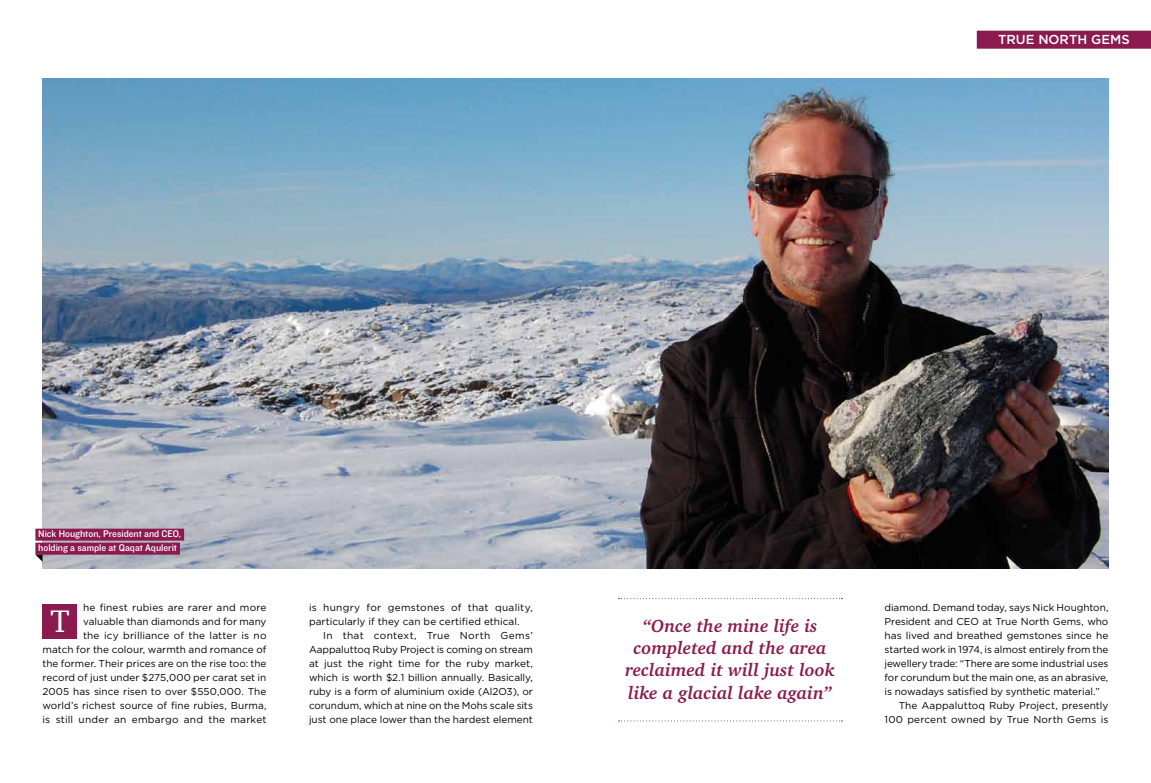
<style>
.page{position:relative;width:1151px;height:783px;background:#fff}
.page>*{position:absolute;margin:0;border:0;box-sizing:border-box;transform-origin:0 0}
.t1{font:32px "Charter IT Cby BT";color:#fff}
.t2{font:italic 700 18px/22px "Charter IT Cby BT";color:#8b1a4f;text-align:center}
.t3{font:500 13px "Gotham";color:#fff}
.t4{font:10px/14px "Gotham";color:#000}
.t5{font:10px/14px "Knockout HTF31 Junior Middlewt";color:#fff}
.t6{font:10px "Gotham";letter-spacing:-.02em;color:#000}
</style>
<div class="page">
<img style="left:43px;top:78px;width:1065px;height:490px">
<div style="left:43px;top:603px;width:34px;height:35px;background:#8b1a4f"></div>
<div style="left:35px;top:528px;width:149px;height:12px;background:#8b1a4f"></div>
<div style="left:35px;top:542px;width:145px;height:12px;background:#8b1a4f"></div>
<svg style="left:35px;top:554px;width:8px;height:7px"></svg>
<div style="left:977px;top:31px;width:174px;height:18px;background:#8b1a4f"></div>
<svg style="left:618px;top:598px;width:224px;height:1px"></svg>
<svg style="left:618px;top:720px;width:224px;height:1px"></svg>
<h3 class="t3" style="left:998px;top:31px;width:133px">TRUE NORTH GEMS</h3>
<p class="t5" style="left:38px;top:527px;width:145px">Nick Houghton, President and CEO, holding a sample at Qaqat Aqulerit</p>
<p class="t4" style="left:43px;top:600px;width:226px;text-align:right">he finest rubies are rarer and more valuable than diamonds and for many<br>the icy brilliance of the latter is no<br>match for the colour, warmth and romance of the former. Their prices are on the rise too: the record of just under $275,000 per carat set in 2005 has since risen to over $550,000. The world’s richest source of fine rubies, Burma, is still under an embargo and the market</p>
<p class="t4" style="left:309px;top:600px;width:225px">is hungry for gemstones of that quality, particularly if they can be certified ethical.</p>
<h1 class="t1" style="left:50px;top:601px;width:21px">T</h1>
<p class="t4" style="left:309px;top:628px;width:225px;text-align:justify;text-indent:14px">I n that context, True N orth Gems’ Aappaluttoq Ruby Project is coming on stream at just the right time for the ruby market, which is worth $2.1 billion annually. Basically, ruby is a form of aluminium oxide (Al2O3), or corundum, which at nine on the Mohs scale sits just one place lower than the hardest element</p>
<h2 class="t2" style="left:625px;top:614px;width:211px">“Once the mine life is completed and the area reclaimed it will just look like a glacial lake again”</h2>
<p class="t4" style="left:884px;top:600px;width:225px">diamond. Demand today, says N ick Houghton,<br>President and CEO</p>
<p class="t4" style="left:982px;top:614px;width:127px">at True N orth Gems, who</p>
<p class="t4" style="left:884px;top:628px;width:225px">has lived and breathed gemstones since he</p>
<p class="t6" style="left:884px;top:642px;width:225px">started work in 1974, is almost entirely from the</p>
<p class="t4" style="left:884px;top:656px;width:225px">jewellery trade: “There are some industrial uses</p>
<p class="t4" style="left:884px;top:670px;width:225px">for corundum but the main one, as an abrasive,</p>
<p class="t4" style="left:884px;top:684px;width:217px">is nowadays satisfied by synthetic material.”</p>
<p class="t4" style="left:899px;top:698px;width:211px">The Aappaluttoq Ruby Project, presently</p>
<p class="t4" style="left:884px;top:712px;width:225px">100 percent owned by True N orth Gems is</p>
</div>
